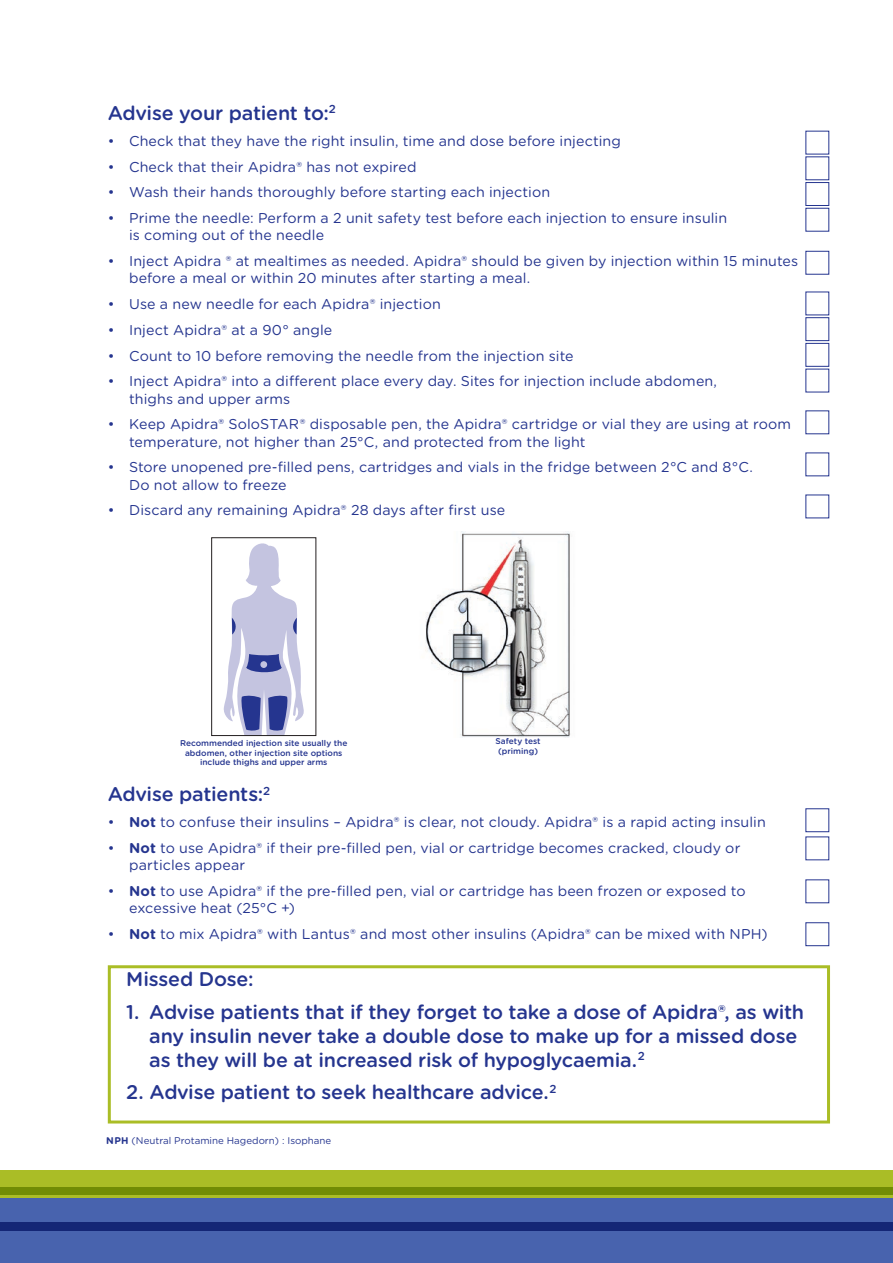
<style>
.page{position:relative;width:893px;height:1263px;background:#fff}
.page>*{position:absolute;margin:0;border:0;box-sizing:border-box;transform-origin:0 0}
.t1{font:500 19.8px/24px "Gotham Rounded";letter-spacing:-.01em;color:#25358f}
.t2{font:14.25px/17.2px "Gotham Rounded";letter-spacing:.005em;color:#25358f}
.t3{font:9.75px "Gotham Rounded";color:#25358f}
.t4{font:500 8.4px/9.4px "Gotham Rounded";color:#25358f;text-align:center}
.s1{font-weight:700}
</style>
<div class="page">
<div style="left:805px;top:251px;width:24px;height:24px;border:1px solid #25358f"></div>
<div style="left:805px;top:182px;width:24px;height:24px;border:1px solid #25358f"></div>
<div style="left:805px;top:317px;width:24px;height:24px;border:1px solid #25358f"></div>
<div style="left:805px;top:343px;width:24px;height:24px;border:1px solid #25358f"></div>
<div style="left:805px;top:808px;width:24px;height:24px;border:1px solid #25358f"></div>
<div style="left:805px;top:922px;width:24px;height:24px;border:1px solid #25358f"></div>
<div style="left:108px;top:965px;width:722px;height:158px;border:3px solid #aabd26"></div>
<img style="left:425px;top:531px;width:145px;height:206px">
<svg style="left:223px;top:543px;width:81px;height:191px"></svg>
<div style="left:260px;top:661px;width:7px;height:7px;border:1px solid #c4c4e0;border-radius:50%"></div>
<div style="left:211px;top:537px;width:105px;height:199px;border:1px solid #231f20"></div>
<div style="left:0;top:1170px;width:893px;height:28px;background:#aabd26"></div>
<div style="left:0;top:1198px;width:893px;height:65px;background:#4863ae"></div>
<div style="left:0;top:1187px;width:893px;height:7px;background:#718c05"></div>
<div style="left:0;top:1222px;width:893px;height:9px;background:#142676"></div>
<h1 class="t1" style="left:108px;top:100px;width:230px">Advise your patient to:<sup>2</sup></h1>
<p class="t2" style="left:108px;top:131px;width:515px">• Check that they have the right insulin, time and dose before injecting</p>
<p class="t2" style="left:108px;top:157px;width:310px">• Check that their Apidra® has not expired</p>
<p class="t2" style="left:108px;top:183px;width:444px">• Wash their hands thoroughly before starting each injection</p>
<p class="t2" style="left:129px;top:209px;width:600px;text-indent:-21px">• Prime the needle: Perform a 2 unit safety test before each injection to ensure insulin is coming out of the needle</p>
<p class="t2" style="left:129px;top:252px;width:671px;text-indent:-21px">• Inject Apidra ® at mealtimes as needed. Apidra® should be given by injection within 15 minutes before a meal or within 20 minutes after starting a meal.</p>
<p class="t2" style="left:108px;top:295px;width:335px">• Use a new needle for each Apidra® injection</p>
<p class="t2" style="left:108px;top:320px;width:226px">• Inject Apidra® at a 90° angle</p>
<p class="t2" style="left:108px;top:346px;width:467px">• Count to 10 before removing the needle from the injection site</p>
<p class="t2" style="left:129px;top:372px;width:589px;text-indent:-21px">• Inject Apidra® into a different place every day. Sites for injection include abdomen, thighs and upper arms</p>
<p class="t2" style="left:129px;top:415px;width:663px;text-indent:-21px">• Keep Apidra® SoloSTAR® disposable pen, the Apidra® cartridge or vial they are using at room temperature, not higher than 25°C, and protected from the light</p>
<p class="t2" style="left:129px;top:458px;width:625px;text-indent:-21px">• Store unopened pre-filled pens, cartridges and vials in the fridge between 2°C and 8°C.<br>Do not allow to freeze</p>
<p class="t2" style="left:108px;top:501px;width:399px">• Discard any remaining Apidra® 28 days after first use</p>
<p class="t4" style="left:180px;top:738px;width:169px">Recommended injection site usually the abdomen, other injection site options include thighs and upper arms</p>
<p class="t4" style="left:496px;top:736px;width:47px">Safety test (priming)</p>
<h1 class="t1" style="left:108px;top:781px;width:164px">Advise patients:<sup>2</sup></h1>
<p class="t2" style="left:108px;top:813px;width:659px">• <span class="s1">Not</span> to confuse their insulins – Apidra® is clear, not cloudy. Apidra® is a rapid acting insulin</p>
<p class="t2" style="left:129px;top:838px;width:613px;text-indent:-21px">• <span class="s1">Not</span> to use Apidra® if their pre-filled pen, vial or cartridge becomes cracked, cloudy or particles appear</p>
<p class="t2" style="left:129px;top:881px;width:618px;text-indent:-21px">• <span class="s1">Not</span> to use Apidra® if the pre-filled pen, vial or cartridge has been frozen or exposed to excessive heat (25°C +)</p>
<p class="t2" style="left:108px;top:924px;width:661px">• <span class="s1">Not</span> to mix Apidra® with Lantus® and most other insulins (Apidra® can be mixed with NPH)</p>
<h1 class="t1" style="left:126px;top:966px;width:129px">Missed Dose:</h1>
<h1 class="t1" style="left:149px;top:999px;width:656px;text-indent:-23px">1. Advise patients that if they forget to take a dose of Apidra®, as with any insulin never take a double dose to make up for a missed dose as they will be at increased risk of hypoglycaemia.<sup>2</sup></h1>
<h1 class="t1" style="left:126px;top:1079px;width:432px">2. Advise patient to seek healthcare advice.<sup>2</sup></h1>
<p class="t3" style="left:106px;top:1134px;width:227px"><span class="s1">NPH</span> (Neutral Protamine Hagedorn) : Isophane</p>
</div>
